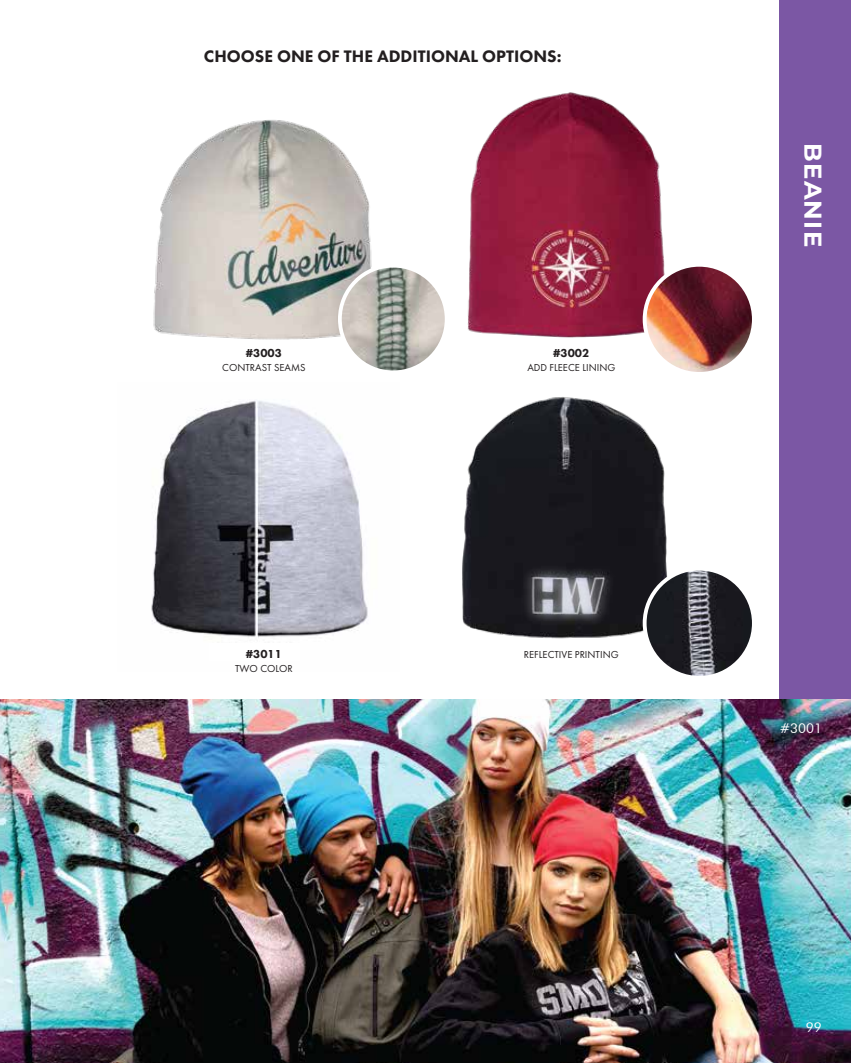
<style>
.page{position:relative;width:851px;height:1063px;background:#fff}
.page>*{position:absolute;margin:0;border:0;box-sizing:border-box;transform-origin:0 0}
.t1{font:700 24.3px "Montserrat";letter-spacing:.05em;color:#fff}
.t2{font:800 17.25px "Futura PT";color:#231f20}
.t3{font:13.5px "Futura BT";color:#fff}
.t4{font:800 12px "Futura PT";color:#231f20}
.t5{font:10.5px "Futura PT";color:#231f20}
</style>
<div class="page">
<div style="left:779px;top:364px;width:71px;height:335px;background:#7b57a4"></div>
<div style="left:779px;top:0;width:71px;height:364px;background:#7b57a4"></div>
<img style="left:0;top:699px;width:850px;height:364px">
<img style="left:151px;top:400px;width:217px;height:238px">
<img style="left:467px;top:92px;width:198px;height:246px">
<img style="left:644px;top:265px;width:109px;height:109px;border-radius:55px">
<div style="left:642px;top:263px;width:113px;height:113px;border:4px solid #fff;border-radius:50%"></div>
<img style="left:153px;top:120px;width:219px;height:220px">
<img style="left:340px;top:266px;width:106px;height:106px;border-radius:53px">
<div style="left:338px;top:264px;width:110px;height:110px;border:4px solid #fff;border-radius:50%"></div>
<img style="left:462px;top:397px;width:205px;height:242px">
<img style="left:515px;top:560px;width:105px;height:70px">
<svg style="left:532px;top:577px;width:72px;height:36px;background:#909198"></svg>
<img style="left:644px;top:569px;width:109px;height:109px;border-radius:55px">
<div style="left:642px;top:567px;width:113px;height:113px;border:4px solid #fff;border-radius:50%"></div>
<h2 class="t2" style="left:204px;top:46px;width:359px">CHOOSE ONE OF THE ADDITIONAL OPTIONS:</h2>
<p class="t4" style="left:246px;top:346px;width:37px">#3003</p>
<p class="t4" style="left:553px;top:346px;width:37px">#3002</p>
<p class="t5" style="left:222px;top:362px;width:85px">CONTRAST SEAMS</p>
<p class="t4" style="left:246px;top:646px;width:37px">#3011</p>
<p class="t5" style="left:235px;top:662px;width:59px">TWO COLOR</p>
<p class="t5" style="left:527px;top:362px;width:89px">ADD FLEECE LINING</p>
<p class="t5" style="left:524px;top:648px;width:96px">REFLECTIVE PRINTING</p>
<h1 class="t1" style="left:829px;top:143px;width:105px;rotate:90deg">BEANIE</h1>
<p class="t3" style="left:779px;top:720px;width:44px">#3001</p>
<p class="t3" style="left:805px;top:1019px;width:17px">99</p>
</div>
